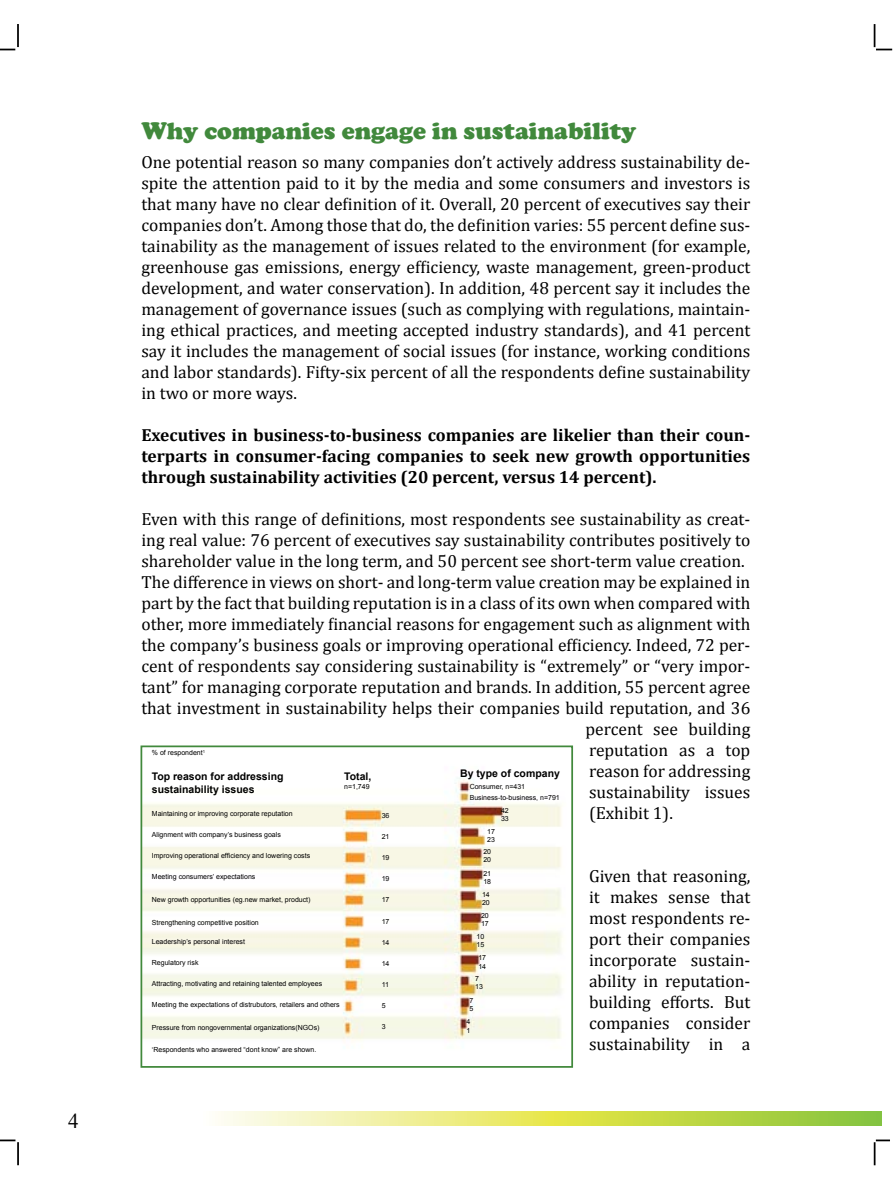
<style>
.page{position:relative;width:893px;height:1191px;background:#fff}
.page>*{position:absolute;margin:0;border:0;box-sizing:border-box;transform-origin:0 0}
.t1{font:900 24.5px "Cooper";color:#41893c}
.t2{font:21px "Times New Roman";color:#000}
.t3{font:17.5px/21px "Cambria";color:#000;text-align:justify}
.t4{font:700 17.5px/21px "Cambria";color:#000;text-align:justify}
.t5{font:700 10.5px/12.6px "Arial";color:#000}
.t6{font:7px/8.4px "Arial";color:#000}
</style>
<div class="page">
<hr style="left:17px;top:24px;width:2px;height:23px;background:#000">
<svg style="left:0;top:49px;width:15px;height:1px"></svg>
<hr style="left:17px;top:1142px;width:2px;height:23px;background:#000">
<svg style="left:0;top:1139px;width:15px;height:2px"></svg>
<svg style="left:874px;top:24px;width:19px;height:26px"></svg>
<svg style="left:874px;top:1139px;width:16px;height:26px"></svg>
<svg style="left:218px;top:1111px;width:664px;height:14px;background:#d3e272"></svg>
<img style="left:144px;top:778px;width:419px;height:263px">
<div style="left:141px;top:745px;width:432px;height:322px;border:2px solid #41893c"></div>
<p class="t2" style="left:68px;top:1106px;width:12px">4</p>
<h1 class="t1" style="left:141px;top:117px;width:496px">Why companies engage in sustainability</h1>
<p class="t3" style="left:141px;top:151px;width:610px">One potential reason so many companies don’t actively address sustainability de&shy;spite the attention paid to it by the media and some consumers and investors is that many have no clear definition of it. Overall, 20 percent of executives say their companies don’t. Among those that do, the definition varies: 55 percent define sus&shy;tainability as the management of issues related to the environment (for example, greenhouse gas emissions, energy efficiency, waste management, green-product development, and water conservation). In addition, 48 percent say it includes the management of governance issues (such as complying with regulations, maintain&shy;ing ethical practices, and meeting accepted industry standards), and 41 percent say it includes the management of social issues (for instance, working conditions and labor standards). Fifty-six percent of all the respondents define sustainability in two or more ways.</p>
<p class="t4" style="left:141px;top:424px;width:610px">Executives in business-to-business companies are likelier than their coun&shy;terparts in consumer-facing companies to seek new growth opportunities through sustainability activities (20 percent, versus 14 percent).</p>
<p class="t3" style="left:141px;top:508px;width:610px">Even with this range of definitions, most respondents see sustainability as creat-</p>
<p class="t3" style="left:141px;top:529px;width:610px">ing real value: 76 percent of executives say sustainability contributes positively to</p>
<p class="t3" style="left:141px;top:550px;width:605px">shareholder value in the long term, and 50 percent see short-term value creation.</p>
<p class="t3" style="left:141px;top:571px;width:610px">The difference in views on short- and long-term value creation may be explained in</p>
<p class="t3" style="left:141px;top:592px;width:610px">part by the fact that building reputation is in a class of its own when compared with</p>
<p class="t3" style="left:141px;top:613px;width:610px">other, more immediately financial reasons for engagement such as alignment with</p>
<p class="t3" style="left:141px;top:634px;width:610px">the company’s business goals or improving operational efficiency. Indeed, 72 per-</p>
<p class="t3" style="left:141px;top:655px;width:610px">cent of respondents say considering sustainability is “extremely” or “very impor-</p>
<p class="t3" style="left:141px;top:676px;width:610px">tant” for managing corporate reputation and brands. In addition, 55 percent agree</p>
<p class="t3" style="left:141px;top:697px;width:610px">that investment in sustainability helps their companies build reputation, and 36</p>
<p class="t3" style="left:585px;top:718px;width:166px">percent see building</p>
<p class="t3" style="left:589px;top:739px;width:163px">reputation as a top</p>
<p class="t3" style="left:589px;top:760px;width:163px">reason for addressing</p>
<p class="t3" style="left:589px;top:781px;width:163px">sustainability issues</p>
<p class="t3" style="left:589px;top:802px;width:85px">(Exhibit 1).</p>
<p class="t6" style="left:152px;top:749px;width:55px">% of respondent<sup>1</sup></p>
<p class="t5" style="left:152px;top:771px;width:133px">Top reason for addressing sustainability issues</p>
<p class="t5" style="left:344px;top:771px;width:29px">Total,</p>
<p class="t5" style="left:460px;top:768px;width:101px">By type of company</p>
<p class="t6" style="left:470px;top:781px;width:92px;line-height:10.5px">Consumer, n=431<br>Business-to-business, n=791</p>
<p class="t6" style="left:344px;top:782px;width:27px">n=1,749</p>
<p class="t6" style="left:501px;top:806px;width:9px">42<br>33</p>
<p class="t6" style="left:152px;top:809px;width:142px">Maintaining or improving corporate reputation</p>
<p class="t6" style="left:152px;top:830px;width:131px">Alignment with company’s business goals</p>
<p class="t6" style="left:152px;top:851px;width:160px">Improving operational efficiency and lowering costs</p>
<p class="t6" style="left:152px;top:872px;width:105px">Meeting consumers’ expectations</p>
<p class="t6" style="left:152px;top:895px;width:160px">New growth opportunities (eg.new market, product)</p>
<p class="t6" style="left:152px;top:918px;width:108px">Strengthening competitive position</p>
<p class="t6" style="left:152px;top:937px;width:95px">Leadership’s personal interest</p>
<p class="t6" style="left:152px;top:958px;width:48px">Regulatory risk</p>
<p class="t6" style="left:152px;top:979px;width:172px">Attracting, motivating and retaining talented employees</p>
<p class="t6" style="left:152px;top:1000px;width:189px">Meeting the expectations of distrubutors, retailers and others</p>
<p class="t6" style="left:152px;top:1023px;width:169px">Pressure from nongovernmental organizations(NGOs)</p>
<p class="t6" style="left:152px;top:1045px;width:166px">‘Respondents who answered “dont know” are shown.</p>
<p class="t6" style="left:382px;top:811px;width:9px">36</p>
<p class="t6" style="left:382px;top:832px;width:9px">21</p>
<p class="t6" style="left:382px;top:853px;width:9px">19</p>
<p class="t6" style="left:382px;top:874px;width:9px">19</p>
<p class="t6" style="left:382px;top:895px;width:9px">17</p>
<p class="t6" style="left:382px;top:917px;width:9px">17</p>
<p class="t6" style="left:382px;top:938px;width:9px">14</p>
<p class="t6" style="left:382px;top:959px;width:9px">14</p>
<p class="t6" style="left:382px;top:980px;width:9px">11</p>
<p class="t6" style="left:382px;top:1001px;width:5px">5</p>
<p class="t6" style="left:382px;top:1022px;width:5px">3</p>
<p class="t6" style="left:487px;top:827px;width:9px">17<br>23</p>
<p class="t6" style="left:483px;top:847px;width:9px">20<br>20</p>
<p class="t6" style="left:483px;top:869px;width:9px">21<br>18</p>
<p class="t6" style="left:482px;top:890px;width:9px">14<br>20</p>
<p class="t6" style="left:481px;top:911px;width:9px">20<br>17</p>
<p class="t6" style="left:476px;top:932px;width:9px">10<br>15</p>
<p class="t6" style="left:478px;top:953px;width:9px">17<br>14</p>
<p class="t6" style="left:475px;top:974px;width:9px">7<br>13</p>
<p class="t3" style="left:589px;top:865px;width:163px">Given that reasoning, it makes sense that most respondents re&shy;port their companies incorporate sustain&shy;ability in reputation&shy;building efforts. But companies consider sustainability in a</p>
<p class="t6" style="left:470px;top:996px;width:5px">7<br>5</p>
<p class="t6" style="left:466px;top:1017px;width:5px">4<br>1</p>
</div>
